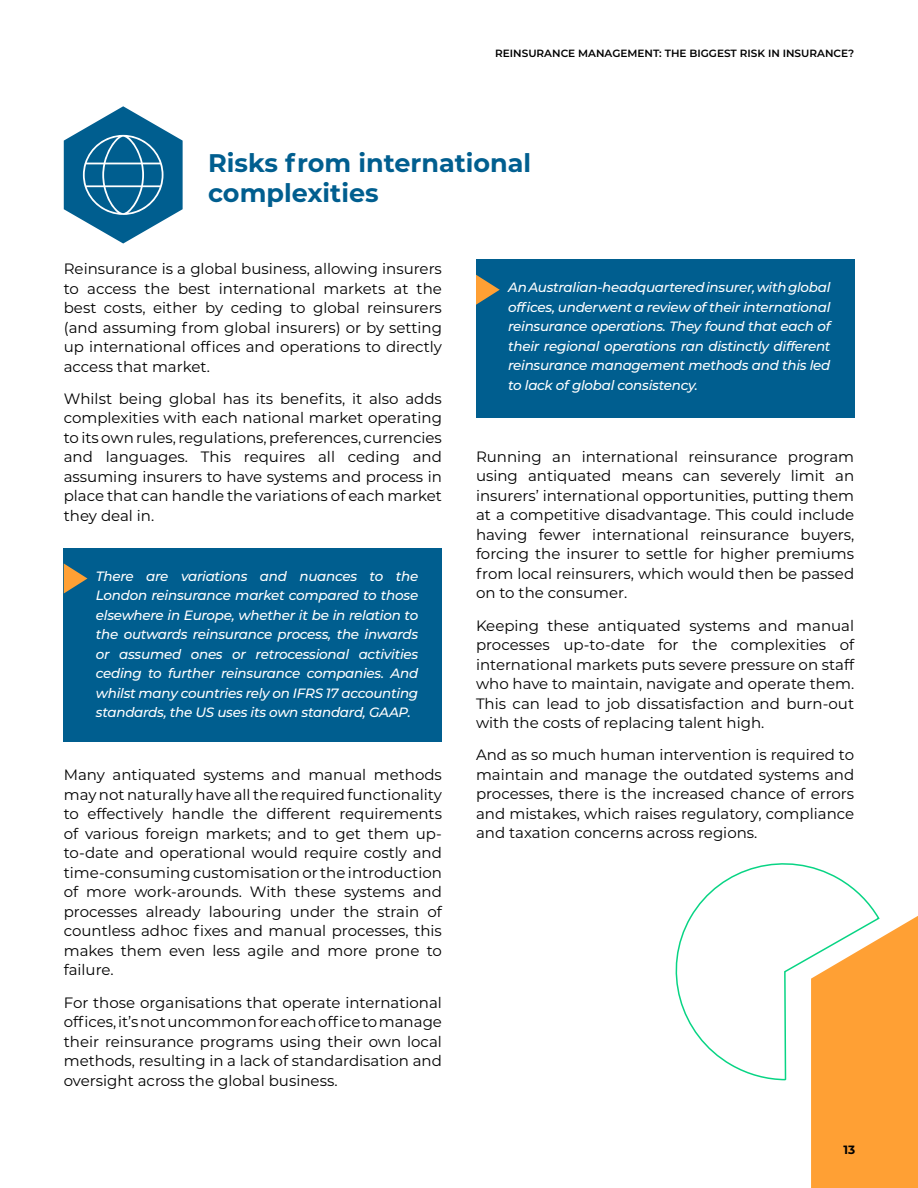
<style>
.page{position:relative;width:918px;height:1188px;background:#fff}
.page>*{position:absolute;margin:0;border:0;box-sizing:border-box;transform-origin:0 0}
.t1{font:700 25.5px/30px "Montserrat";color:#005e8f}
.t2{font:15px/19.5px "Montserrat";color:#000;text-align:justify}
.t3{font:italic 500 13.5px/19.5px "Montserrat";letter-spacing:-.02em;color:#fff;text-align:justify}
.t4{font:700 12px "Montserrat";color:#010101}
.t5{font:600 10.5px "Montserrat";color:#010101}
</style>
<div class="page">
<div style="left:64px;top:548px;width:378px;height:193px;background:#005e8f"></div>
<svg style="left:64px;top:563px;width:23px;height:31px"></svg>
<div style="left:476px;top:260px;width:378px;height:158px;background:#005e8f"></div>
<svg style="left:476px;top:275px;width:24px;height:30px"></svg>
<svg style="left:64px;top:106px;width:119px;height:138px"></svg>
<svg style="left:675px;top:863px;width:203px;height:218px"></svg>
<svg style="left:811px;top:916px;width:107px;height:272px"></svg>
<p class="t5" style="left:495px;top:47px;width:361px">REINSURANCE MANAGEMENT: THE BIGGEST RISK IN INSURANCE?</p>
<h1 class="t1" style="left:208px;top:149px;width:325px">Risks from international complexities</h1>
<p class="t2" style="left:64px;top:259px;width:380px">Reinsurance is a global business, allowing insurers to access the best international markets at the best costs, either by ceding to global reinsurers (and assuming from global insurers) or by setting up international offices and operations to directly access that market.</p>
<p class="t2" style="left:64px;top:389px;width:380px">Whilst being global has its benefits, it also adds complexities with each national market operating to its own rules, regulations, preferences, currencies and languages. This requires all ceding and assuming insurers to have systems and process in place that can handle the variations of each market they deal in.</p>
<p class="t3" style="left:96px;top:567px;width:324px">There are variations and nuances to the London reinsurance market compared to those elsewhere in Europe, whether it be in relation to the outwards reinsurance process, the inwards or assumed ones or retrocessional activities ceding to further reinsurance companies. And whilst many countries rely on IFRS 17 accounting standards, the US uses its own standard, GAAP.</p>
<p class="t2" style="left:64px;top:766px;width:380px">Many antiquated systems and manual methods may not naturally have all the required functionality to effectively handle the different requirements of various foreign markets; and to get them up&shy;to-date and operational would require costly and time-consuming customisation or the introduction of more work-arounds. With these systems and processes already labouring under the strain of countless adhoc fixes and manual processes, this makes them even less agile and more prone to failure.</p>
<p class="t2" style="left:64px;top:993px;width:380px">For those organisations that operate international offices, it’s not uncommon for each office to manage their reinsurance programs using their own local methods, resulting in a lack of standardisation and oversight across the global business.</p>
<p class="t3" style="left:508px;top:279px;width:324px">An Australian-headquartered insurer, with global offices, underwent a review of their international reinsurance operations. They found that each of their regional operations ran distinctly different reinsurance management methods and this led to lack of global consistency.</p>
<p class="t2" style="left:476px;top:447px;width:380px">Running an international reinsurance program using antiquated means can severely limit an insurers’ international opportunities, putting them at a competitive disadvantage. This could include having fewer international reinsurance buyers, forcing the insurer to settle for higher premiums from local reinsurers, which would then be passed on to the consumer.</p>
<p class="t2" style="left:476px;top:616px;width:380px">Keeping these antiquated systems and manual processes up-to-date for the complexities of international markets puts severe pressure on staff who have to maintain, navigate and operate them.<br>This can lead to job dissatisfaction and burn-out with the costs of replacing talent high.</p>
<p class="t2" style="left:476px;top:746px;width:380px">And as so much human intervention is required to maintain and manage the outdated systems and processes, there is the increased chance of errors and mistakes, which raises regulatory, compliance and taxation concerns across regions.</p>
<p class="t4" style="left:844px;top:1144px;width:13px">13</p>
</div>
